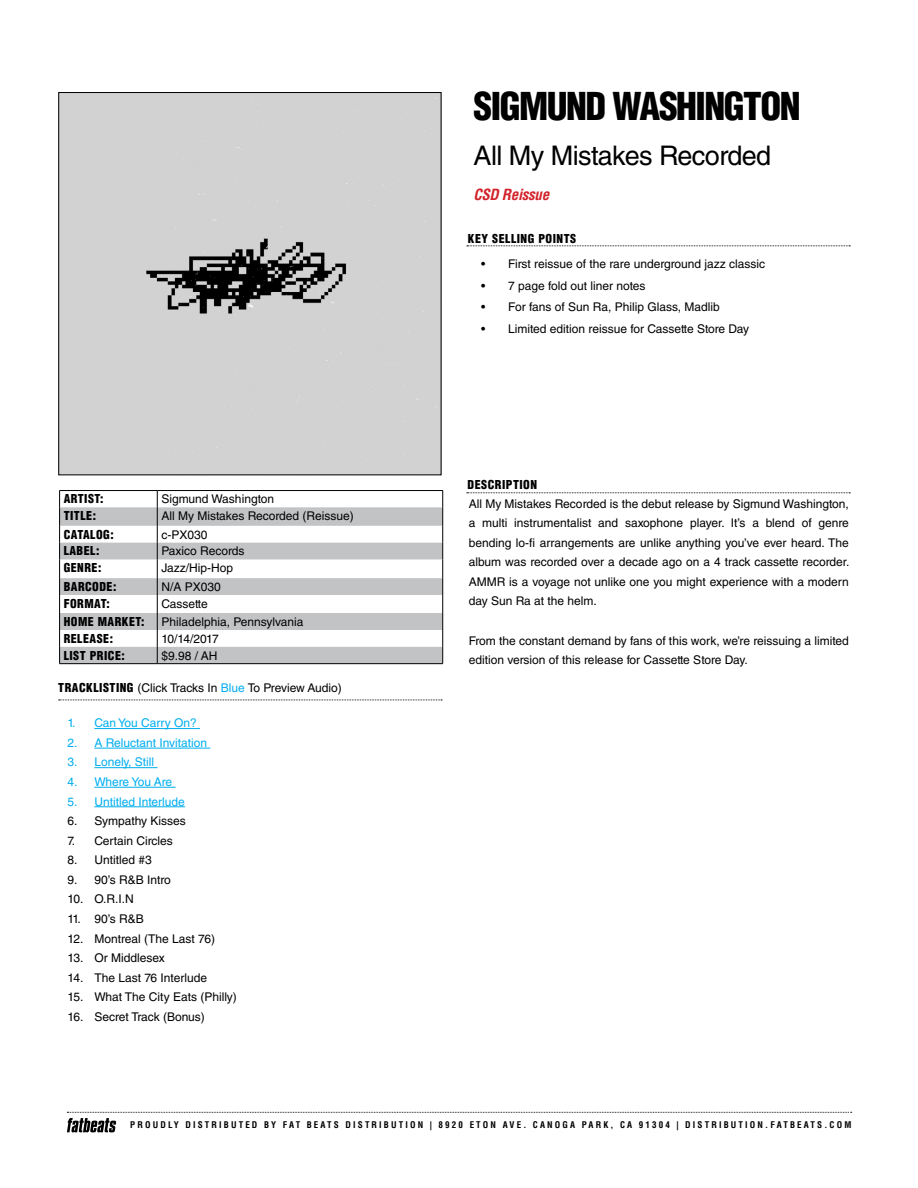
<style>
.page{position:relative;width:918px;height:1188px;background:#fff}
.page>*{position:absolute;margin:0;border:0;box-sizing:border-box;transform-origin:0 0}
.t1{font:900 condensed 37.5px "Helvetica LT Std";letter-spacing:-.04em;color:#000}
.t2{font:27px "Helvetica LT Std";letter-spacing:-.02em;color:#000}
.t3{font:italic 700 condensed 15px "Helvetica LT Std";letter-spacing:-.02em;color:#d2232a}
.t4{font:12px/19.5px "Helvetica LT Std";color:#000;text-align:justify}
.t5{font:900 condensed 12px "Helvetica LT Std";letter-spacing:.04em;color:#000}
.t6{font:12px "Helvetica LT Std";color:#00aeef}
.t7{font:700 condensed 9px "Helvetica LT Std";letter-spacing:.24em;color:#000}
.s1{font-weight:900;font-stretch:condensed}
.s2{color:#00aeef}
</style>
<div class="page">
<svg style="left:467px;top:245px;width:383px;height:1px"></svg>
<hr style="left:94px;top:728px;width:106px;height:1px;background:#00aeef">
<hr style="left:94px;top:748px;width:116px;height:1px;background:#00aeef">
<hr style="left:94px;top:767px;width:64px;height:1px;background:#00aeef">
<hr style="left:94px;top:787px;width:82px;height:1px;background:#00aeef">
<hr style="left:94px;top:806px;width:91px;height:1px;background:#00aeef">
<svg style="left:59px;top:700px;width:383px;height:1px"></svg>
<svg style="left:60px;top:507px;width:382px;height:156px;fill:#c1c3c5"></svg>
<hr style="left:59px;top:490px;width:98px;height:1px;background:#000">
<hr style="left:157px;top:490px;width:286px;height:1px;background:#000">
<svg style="left:59px;top:491px;width:1px;height:172px"></svg>
<svg style="left:442px;top:491px;width:1px;height:172px"></svg>
<hr style="left:59px;top:663px;width:98px;height:1px;background:#000">
<hr style="left:157px;top:663px;width:286px;height:1px;background:#000">
<svg style="left:157px;top:491px;width:1px;height:172px"></svg>
<div style="left:61px;top:94px;width:378px;height:379px;background:#d2d2d2"></div>
<svg style="left:67px;top:1112px;width:785px;height:20px"></svg>
<svg style="left:467px;top:492px;width:383px;height:1px"></svg>
<h1 class="t1" style="left:474px;top:82px;width:329px">SIGMUND WASHINGTON</h1>
<h2 class="t2" style="left:474px;top:139px;width:299px">All My Mistakes Recorded</h2>
<p class="t3" style="left:474px;top:185px;width:77px">CSD Reissue</p>
<p class="t5" style="left:468px;top:231px;width:110px">KEY SELLING POINTS</p>
<p class="t4" style="left:481px;top:254px;width:286px">• First reissue of the rare underground jazz classic</p>
<p class="t4" style="left:481px;top:276px;width:166px">• 7 page fold out liner notes</p>
<p class="t4" style="left:481px;top:297px;width:240px">• For fans of Sun Ra, Philip Glass, Madlib</p>
<p class="t4" style="left:481px;top:319px;width:270px">• Limited edition reissue for Cassette Store Day</p>
<p class="t5" style="left:64px;top:491px;width:41px">ARTIST:</p>
<p class="t4" style="left:161px;top:489px;width:114px">Sigmund Washington</p>
<p class="t5" style="left:64px;top:508px;width:34px">TITLE:</p>
<p class="t4" style="left:161px;top:506px;width:194px">All My Mistakes Recorded (Reissue)</p>
<p class="t5" style="left:64px;top:527px;width:52px">CATALOG:</p>
<p class="t4" style="left:161px;top:525px;width:48px">c-PX030</p>
<p class="t5" style="left:64px;top:543px;width:37px">LABEL:</p>
<p class="t4" style="left:161px;top:541px;width:85px">Paxico Records</p>
<p class="t5" style="left:64px;top:560px;width:39px">GENRE:</p>
<p class="t4" style="left:161px;top:558px;width:73px">Jazz/Hip-Hop</p>
<p class="t5" style="left:64px;top:579px;width:54px">BARCODE:</p>
<p class="t4" style="left:161px;top:577px;width:61px">N/A PX030</p>
<p class="t5" style="left:64px;top:596px;width:48px">FORMAT:</p>
<p class="t4" style="left:161px;top:594px;width:48px">Cassette</p>
<p class="t5" style="left:64px;top:614px;width:82px">HOME MARKET:</p>
<p class="t4" style="left:161px;top:612px;width:144px">Philadelphia, Pennsylvania</p>
<p class="t5" style="left:64px;top:631px;width:51px">RELEASE:</p>
<p class="t4" style="left:161px;top:629px;width:59px">10/14/2017</p>
<p class="t5" style="left:64px;top:648px;width:63px">LIST PRICE:</p>
<p class="t4" style="left:161px;top:646px;width:58px">$9.98 / AH</p>
<p class="t4" style="left:58px;top:678px;width:285px"><span class="s1">TRACKLISTING</span> (Click Tracks In <span class="s2">Blue</span> To Preview Audio)</p>
<p class="t6" style="left:67px;top:716px;width:131px">1. Can You Carry On?</p>
<p class="t6" style="left:67px;top:736px;width:141px">2. A Reluctant Invitation</p>
<p class="t6" style="left:67px;top:755px;width:88px">3. Lonely, Still</p>
<p class="t6" style="left:67px;top:775px;width:106px">4. Where You Are</p>
<p class="t6" style="left:67px;top:794px;width:119px">5. Untitled Interlude</p>
<p class="t4" style="left:67px;top:811px;width:120px">6. Sympathy Kisses</p>
<p class="t4" style="left:67px;top:831px;width:107px">7. Certain Circles</p>
<p class="t4" style="left:67px;top:850px;width:86px">8. Untitled #3</p>
<p class="t4" style="left:67px;top:870px;width:105px">9. 90’s R&amp;B Intro</p>
<p class="t4" style="left:67px;top:889px;width:68px">10. O.R.I.N</p>
<p class="t4" style="left:67px;top:909px;width:78px">11. 90’s R&amp;B</p>
<p class="t4" style="left:67px;top:929px;width:149px">12. Montreal (The Last 76)</p>
<p class="t4" style="left:67px;top:948px;width:99px">13. Or Middlesex</p>
<p class="t4" style="left:67px;top:968px;width:141px">14. The Last 76 Interlude</p>
<p class="t4" style="left:67px;top:987px;width:171px">15. What The City Eats (Philly)</p>
<p class="t4" style="left:67px;top:1007px;width:139px">16. Secret Track (Bonus)</p>
<p class="t5" style="left:468px;top:477px;width:71px">DESCRIPTION</p>
<p class="t4" style="left:469px;top:494px;width:382px">All My Mistakes Recorded is the debut release by Sigmund Washington, a multi instrumentalist and saxophone player. It’s a blend of genre bending lo-fi arrangements are unlike anything you’ve ever heard. The album was recorded over a decade ago on a 4 track cassette recorder.<br>AMMR is a voyage not unlike one you might experience with a modern day Sun Ra at the helm.</p>
<p class="t4" style="left:469px;top:631px;width:382px">From the constant demand by fans of this work, we’re reissuing a limited edition version of this release for Cassette Store Day.</p>
<p class="t7" style="left:130px;top:1120px;width:723px">PROUDLY DISTRIBUTED BY FAT BEATS DISTRIBUTION | 8920 ETON AVE. CANOGA PARK, CA 91304 | DISTRIBUTION.FATBEATS.COM</p>
</div>
